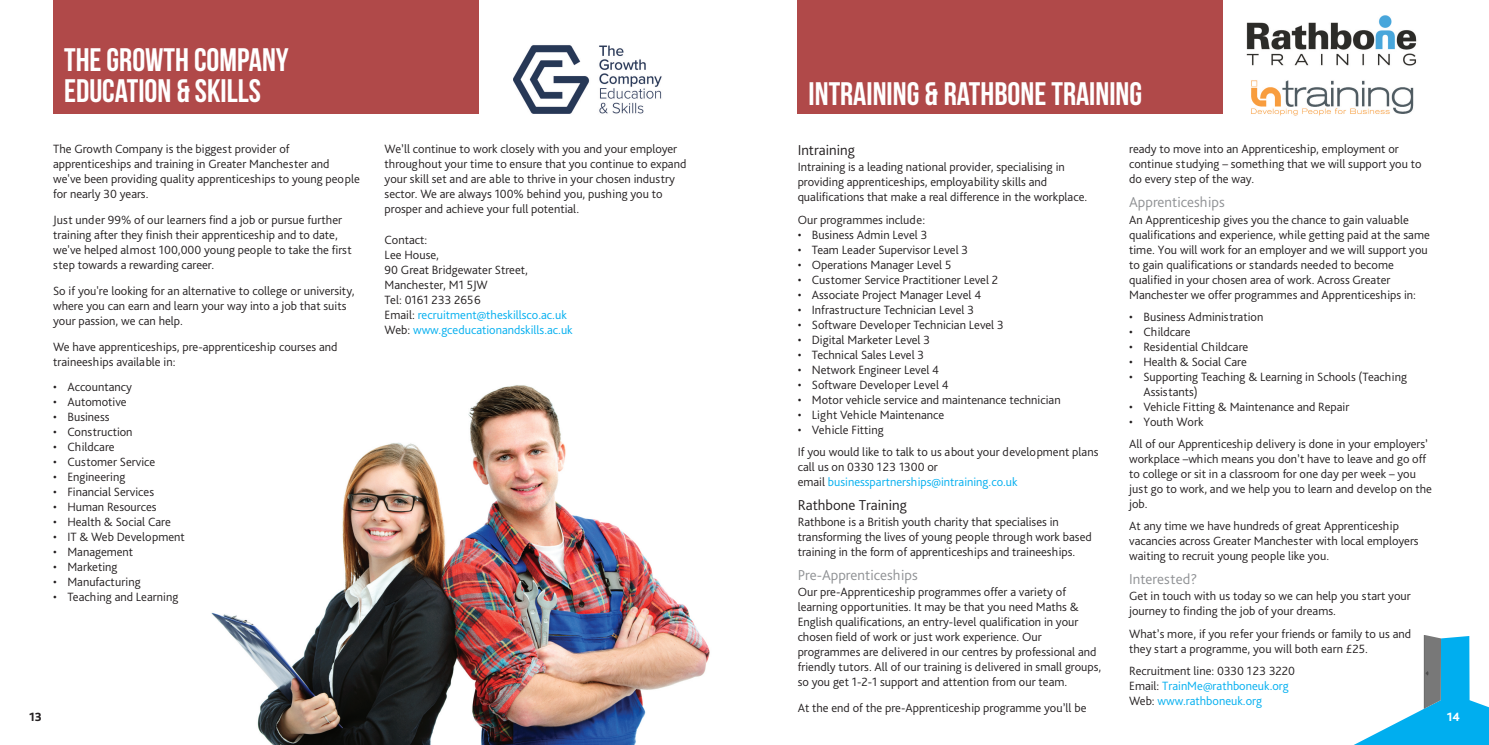
<style>
.page{position:relative;width:1489px;height:745px;background:#fff}
.page>*{position:absolute;margin:0;border:0;box-sizing:border-box;transform-origin:0 0}
.t1{font:700 32.5px/31.8px "Bebas Neue";color:#fff}
.t2{font:300 15px "Bliss Pro";color:#8f9194}
.t3{font:300 15px "Bliss Pro";color:#231f20}
.t4{font:300 12.5px/15px "Bliss Pro";color:#231f20}
.t5{font:300 12.5px/15px "Bliss Pro";color:#00aeef}
.t6{font:800 12.5px "Bliss Pro";color:#231f20}
.t7{font:800 12.5px "Bliss Pro";color:#fff}
.s1{color:#00aeef}
.s2{color:#231f20}
</style>
<div class="page">
<img style="left:211px;top:385px;width:499px;height:359px">
<div style="left:53px;top:0;width:425px;height:114px;background:#b04949"></div>
<svg style="left:1356px;top:635px;width:132px;height:109px"></svg>
<img style="left:513px;top:45px;width:149px;height:69px">
<img style="left:1246px;top:15px;width:171px;height:51px">
<div style="left:797px;top:0;width:425px;height:114px;background:#b04949"></div>
<img style="left:1251px;top:80px;width:163px;height:36px">
<h1 class="t1" style="left:64px;top:43px;width:226px">THEGROWTH COMPANY<br>EDUCATION &amp; SKILLS</h1>
<p class="t4" style="left:53px;top:142px;width:308px">The Growth Company is the biggest provider of apprenticeships and training in Greater Manchester and we've been providing quality apprenticeships to young people for nearly 30 years.</p>
<p class="t4" style="left:53px;top:213px;width:300px">Just under 99% of our learners find a job or pursue further training after they finish their apprenticeship and to date, we've helped almost 100,000 young people to take the first step towards a rewarding career.</p>
<p class="t4" style="left:53px;top:284px;width:303px">So if you're looking for an alternative to college or university, where you can earn and learn your way into a job that suits your passion, we can help.</p>
<p class="t4" style="left:53px;top:339px;width:286px">We have apprenticeships, pre-apprenticeship courses and traineeships available in:</p>
<p class="t4" style="left:53px;top:380px;width:80px">• Accountancy</p>
<p class="t4" style="left:53px;top:395px;width:75px">• Automotive</p>
<p class="t4" style="left:53px;top:410px;width:58px">• Business</p>
<p class="t4" style="left:53px;top:425px;width:81px">• Construction</p>
<p class="t4" style="left:53px;top:440px;width:63px">• Childcare</p>
<p class="t4" style="left:53px;top:455px;width:104px">• Customer Service</p>
<p class="t4" style="left:53px;top:470px;width:74px">• Engineering</p>
<p class="t4" style="left:53px;top:485px;width:102px">• Financial Services</p>
<p class="t4" style="left:53px;top:500px;width:105px">• Human Resources</p>
<p class="t4" style="left:53px;top:515px;width:119px">• Health &amp; Social Care</p>
<p class="t4" style="left:53px;top:530px;width:133px">• IT &amp; Web Development</p>
<p class="t4" style="left:53px;top:545px;width:82px">• Management</p>
<p class="t4" style="left:53px;top:560px;width:66px">• Marketing</p>
<p class="t4" style="left:53px;top:575px;width:89px">• Manufacturing</p>
<p class="t4" style="left:53px;top:590px;width:127px">• Teaching and Learning</p>
<p class="t4" style="left:384px;top:142px;width:303px">We’ll continue to work closely with you and your employer throughout your time to ensure that you continue to expand your skill set and are able to thrive in your chosen industry sector. We are always 100% behind you, pushing you to prosper and achieve your full potential.</p>
<p class="t4" style="left:384px;top:232px;width:190px">Contact:<br>Lee House,<br>90 Great Bridgewater Street,<br>Manchester, M1 5JW<br>Tel: 0161 233 2656<br>Email: <span class="s1">recruitment@theskillsco.ac.uk<br></span>Web: <span class="s1">www.gceducationandskills.ac.uk</span></p>
<p class="t6" style="left:29px;top:710px;width:14px">13</p>
<h1 class="t1" style="left:808px;top:77px;width:335px">INTRAINING &amp; RATHBONE TRAINING</h1>
<p class="t3" style="left:797px;top:143px;width:59px">Intraining</p>
<p class="t4" style="left:797px;top:160px;width:291px">Intraining is a leading national provider, specialising in providing apprenticeships, employability skills and qualifications that make a real difference in the workplace.</p>
<p class="t4" style="left:797px;top:212px;width:129px">Our programmes include:</p>
<p class="t4" style="left:797px;top:227px;width:131px">• Business Admin Level 3</p>
<p class="t4" style="left:797px;top:242px;width:172px">• Team Leader Supervisor Level 3</p>
<p class="t4" style="left:797px;top:257px;width:155px">• Operations Manager Level 5</p>
<p class="t4" style="left:797px;top:272px;width:202px">• Customer Service Practitioner Level 2</p>
<p class="t4" style="left:797px;top:287px;width:185px">• Associate Project Manager Level 4</p>
<p class="t4" style="left:797px;top:302px;width:178px">• Infrastructure Technician Level 3</p>
<p class="t4" style="left:797px;top:317px;width:207px">• Software Developer Technician Level 3</p>
<p class="t4" style="left:797px;top:332px;width:134px">• Digital Marketer Level 3</p>
<p class="t4" style="left:797px;top:347px;width:128px">• Technical Sales Level 3</p>
<p class="t4" style="left:797px;top:362px;width:143px">• Network Engineer Level 4</p>
<p class="t4" style="left:797px;top:377px;width:152px">• Software Developer Level 4</p>
<p class="t4" style="left:797px;top:392px;width:264px">• Motor vehicle service and maintenance technician</p>
<p class="t4" style="left:797px;top:407px;width:148px">• Light Vehicle Maintenance</p>
<p class="t4" style="left:797px;top:419px;width:302px;line-height:22.1px">• Vehicle Fitting<br>If you would like to talk to us about your development plans</p>
<p class="t5" style="left:797px;top:459px;width:221px"><span class="s2">call us on 0330 123 1300 or<br>email</span> businesspartnerships@intraining.co.uk</p>
<p class="t3" style="left:797px;top:498px;width:111px">Rathbone Training</p>
<p class="t4" style="left:797px;top:515px;width:296px">Rathbone is a British youth charity that specialises in transforming the lives of young people through work based training in the form of apprenticeships and traineeships.</p>
<p class="t2" style="left:797px;top:568px;width:121px">Pre-Apprenticeships</p>
<p class="t4" style="left:797px;top:585px;width:305px">Our pre-Apprenticeship programmes offer a variety of learning opportunities. It may be that you need Maths &amp; English qualifications, an entry-level qualification in your chosen field of work or just work experience. Our programmes are delivered in our centres by professional and friendly tutors. All of our training is delivered in small groups, so you get 1-2-1 support and attention from our team.</p>
<p class="t4" style="left:797px;top:700px;width:290px">At the end of the pre-Apprenticeship programme you’ll be</p>
<p class="t4" style="left:1129px;top:142px;width:294px">ready to move into an Apprenticeship, employment or continue studying – something that we will support you to do every step of the way.</p>
<p class="t2" style="left:1129px;top:195px;width:97px">Apprenticeships</p>
<p class="t4" style="left:1129px;top:212px;width:302px">An Apprenticeship gives you the chance to gain valuable qualifications and experience, while getting paid at the same time. You will work for an employer and we will support you to gain qualifications or standards needed to become qualified in your chosen area of work. Across Greater Manchester we offer programmes and Apprenticeships in:</p>
<p class="t4" style="left:1129px;top:309px;width:136px">• Business Administration</p>
<p class="t4" style="left:1129px;top:324px;width:63px">• Childcare</p>
<p class="t4" style="left:1129px;top:339px;width:121px">• Residential Childcare</p>
<p class="t4" style="left:1129px;top:354px;width:119px">• Health &amp; Social Care</p>
<p class="t4" style="left:1143px;top:369px;width:265px;text-indent:-14px">• Supporting Teaching &amp; Learning in Schools (Teaching<br>Assistants)</p>
<p class="t4" style="left:1129px;top:399px;width:222px">• Vehicle Fitting &amp; Maintenance and Repair</p>
<p class="t4" style="left:1129px;top:411px;width:300px;line-height:22.1px">• Youth Work<br>All of our Apprenticeship delivery is done in your employers’</p>
<p class="t4" style="left:1129px;top:452px;width:304px">workplace –which means you don’t have to leave and go off to college or sit in a classroom for one day per week – you just go to work, and we help you to learn and develop on the job.</p>
<p class="t4" style="left:1129px;top:519px;width:291px">At any time we have hundreds of great Apprenticeship vacancies across Greater Manchester with local employers waiting to recruit young people like you.</p>
<p class="t2" style="left:1129px;top:572px;width:70px">Interested?</p>
<p class="t4" style="left:1129px;top:589px;width:283px">Get in touch with us today so we can help you start your journey to finding the job of your dreams.</p>
<p class="t4" style="left:1129px;top:626px;width:283px">What’s more, if you refer your friends or family to us and they start a programme, you will both earn £25.</p>
<p class="t5" style="left:1129px;top:663px;width:167px"><span class="s2">Recruitment line: 0330 123 3220<br>Email:</span> TrainMe@rathboneuk.org<br><span class="s2">Web:</span> www.rathboneuk.org</p>
<p class="t7" style="left:1446px;top:710px;width:15px">14</p>
</div>
